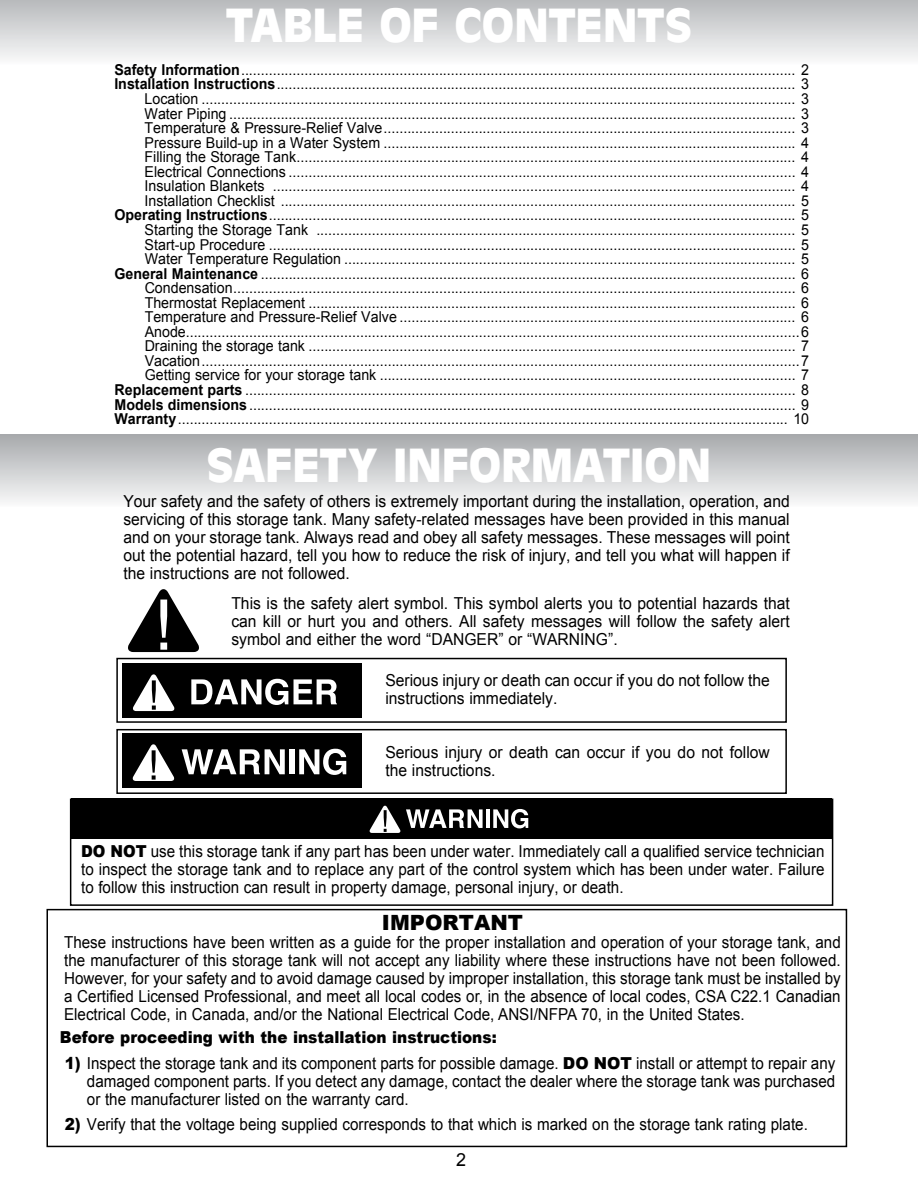
<style>
.page{position:relative;width:918px;height:1188px;background:#fff}
.page>*{position:absolute;margin:0;border:0;box-sizing:border-box;transform-origin:0 0}
.t1{font:900 45px "Antique Olive";letter-spacing:-.01em;color:#fff}
.t2{font:900 21px "Arial";color:#000}
.t3{font:18px "Arial";color:#000}
.t4{font:16.5px/18px "Arial";color:#000;text-align:justify;scale:.92 1}
.t5{font:16.5px/18px "Arial";color:#000;text-align:justify;scale:.95 1}
.t6{font:900 16.5px "Arial";color:#000;scale:.92 1}
.t7{font:15px/14.5px "Arial";color:#000;text-align:right;scale:.95 1}
.s1{font-weight:700}
.s2{font-weight:900}
</style>
<div class="page">
<div style="left:0;top:0;width:918px;height:64px;background:linear-gradient(to bottom,#b8babc,#f9f9f9)"></div>
<div style="left:0;top:434px;width:918px;height:73px;background:linear-gradient(to bottom,#a6a9ac,#fafafb)"></div>
<svg style="left:128px;top:589px;width:71px;height:63px"></svg>
<div style="left:122px;top:733px;width:239px;height:55px;background:#000"></div>
<svg style="left:132px;top:744px;width:43px;height:37px"></svg>
<svg style="left:182px;top:749px;width:103px;height:25px"></svg>
<div style="left:289px;top:749px;width:5px;height:25px;background:#fff"></div>
<svg style="left:299px;top:749px;width:47px;height:26px"></svg>
<div style="left:116px;top:729px;width:671px;height:65px;border:2px solid #000"></div>
<div style="left:122px;top:663px;width:239px;height:55px;background:#000"></div>
<svg style="left:133px;top:674px;width:42px;height:37px"></svg>
<svg style="left:191px;top:679px;width:97px;height:26px"></svg>
<svg style="left:294px;top:679px;width:43px;height:25px"></svg>
<div style="left:116px;top:658px;width:671px;height:65px;border:2px solid #000"></div>
<div style="left:70px;top:799px;width:763px;height:107px;border:2px solid #000"></div>
<div style="left:71px;top:798px;width:761px;height:41px;background:#000"></div>
<svg style="left:369px;top:805px;width:114px;height:28px"></svg>
<hr style="left:486px;top:809px;width:4px;height:19px;background:#fff">
<svg style="left:493px;top:809px;width:35px;height:19px"></svg>
<div style="left:46px;top:909px;width:801px;height:238px;border:2px solid #000"></div>
<h1 class="t1" style="left:226px;top:-1px;width:468px">TABLE OF CONTENTS</h1>
<p class="t7" style="left:114px;top:63px;width:733px"><span class="s1">Safety Information</span>............................................................................................................................................ 2<br><span class="s1">Installation Instructions</span>................................................................................................................................... 3<br>Location ...................................................................................................................................................... 3<br>Water Piping ............................................................................................................................................... 3<br>Temperature &amp; Pressure-Relief Valve........................................................................................................ 3<br>Pressure Build-up in a Water System ........................................................................................................ 4<br>Filling the Storage Tank.............................................................................................................................. 4<br>Electrical Connections ................................................................................................................................ 4<br>Insulation Blankets .................................................................................................................................... 4<br>Installation Checklist .................................................................................................................................. 5<br><span class="s1">Operating Instructions</span>..................................................................................................................................... 5<br>Starting the Storage Tank ......................................................................................................................... 5<br>Start-up Procedure ..................................................................................................................................... 5<br>Water Temperature Regulation .................................................................................................................. 5<br><span class="s1">General Maintenance</span> ....................................................................................................................................... 6<br>Condensation.............................................................................................................................................. 6<br>Thermostat Replacement ........................................................................................................................... 6<br>Temperature and Pressure-Relief Valve .................................................................................................... 6<br>Anode...........................................................................................................................................................6<br>Draining the storage tank ........................................................................................................................... 7<br>Vacation.......................................................................................................................................................7<br>Getting service for your storage tank ......................................................................................................... 7<br><span class="s1">Replacement parts</span> ........................................................................................................................................... 8<br><span class="s1">Models dimensions</span>.......................................................................................................................................... 9<br><span class="s1">Warranty</span>.......................................................................................................................................................... 10</p>
<h1 class="t1" style="left:206px;top:438px;width:507px">SAFETY INFORMATION</h1>
<p class="t5" style="left:123px;top:492px;width:703px">Your safety and the safety of others is extremely important during the installation, operation, and servicing of this storage tank. Many safety-related messages have been provided in this manual and on your storage tank. Always read and obey all safety messages. These messages will point out the potential hazard, tell you how to reduce the risk of injury, and tell you what will happen if the instructions are not followed.</p>
<p class="t5" style="left:231px;top:594px;width:589px">This is the safety alert symbol. This symbol alerts you to potential hazards that can kill or hurt you and others. All safety messages will follow the safety alert symbol and either the word “DANGER” or “WARNING”.</p>
<p class="t5" style="left:385px;top:671px;width:406px">Serious injury or death can occur if you do not follow the instructions immediately.</p>
<p class="t5" style="left:385px;top:743px;width:406px">Serious injury or death can occur if you do not follow the instructions.</p>
<p class="t4" style="left:81px;top:843px;width:810px"><span class="s2">DO NOT</span> use this storage tank if any part has been under water. Immediately call a qualified service technician to inspect the storage tank and to replace any part of the control system which has been under water. Failure to follow this instruction can result in property damage, personal injury, or death.</p>
<h2 class="t2" style="left:382px;top:907px;width:143px">IMPORTANT</h2>
<p class="t4" style="left:64px;top:933px;width:846px">These instructions have been written as a guide for the proper installation and operation of your storage tank, and the manufacturer of this storage tank will not accept any liability where these instructions have not been followed.<br>However, for your safety and to avoid damage caused by improper installation, this storage tank must be installed by a Certified Licensed Professional, and meet all local codes or, in the absence of local codes, CSA C22.1 Canadian Electrical Code, in Canada, and/or the National Electrical Code, ANSI/NFPA 70, in the United States.</p>
<p class="t6" style="left:60px;top:1025px;width:476px">Before proceeding with the installation instructions:</p>
<p class="t4" style="left:87px;top:1054px;width:815px;text-indent:-22px"><span class="s2">1)</span> Inspect the storage tank and its component parts for possible damage. <span class="s2">DO NOT</span> install or attempt to repair any damaged component parts. If you detect any damage, contact the dealer where the storage tank was purchased or the manufacturer listed on the warranty card.</p>
<p class="t4" style="left:65px;top:1116px;width:809px"><span class="s2">2)</span> Verify that the voltage being supplied corresponds to that which is marked on the storage tank rating plate.</p>
<p class="t3" style="left:456px;top:1148px;width:12px">2</p>
</div>
